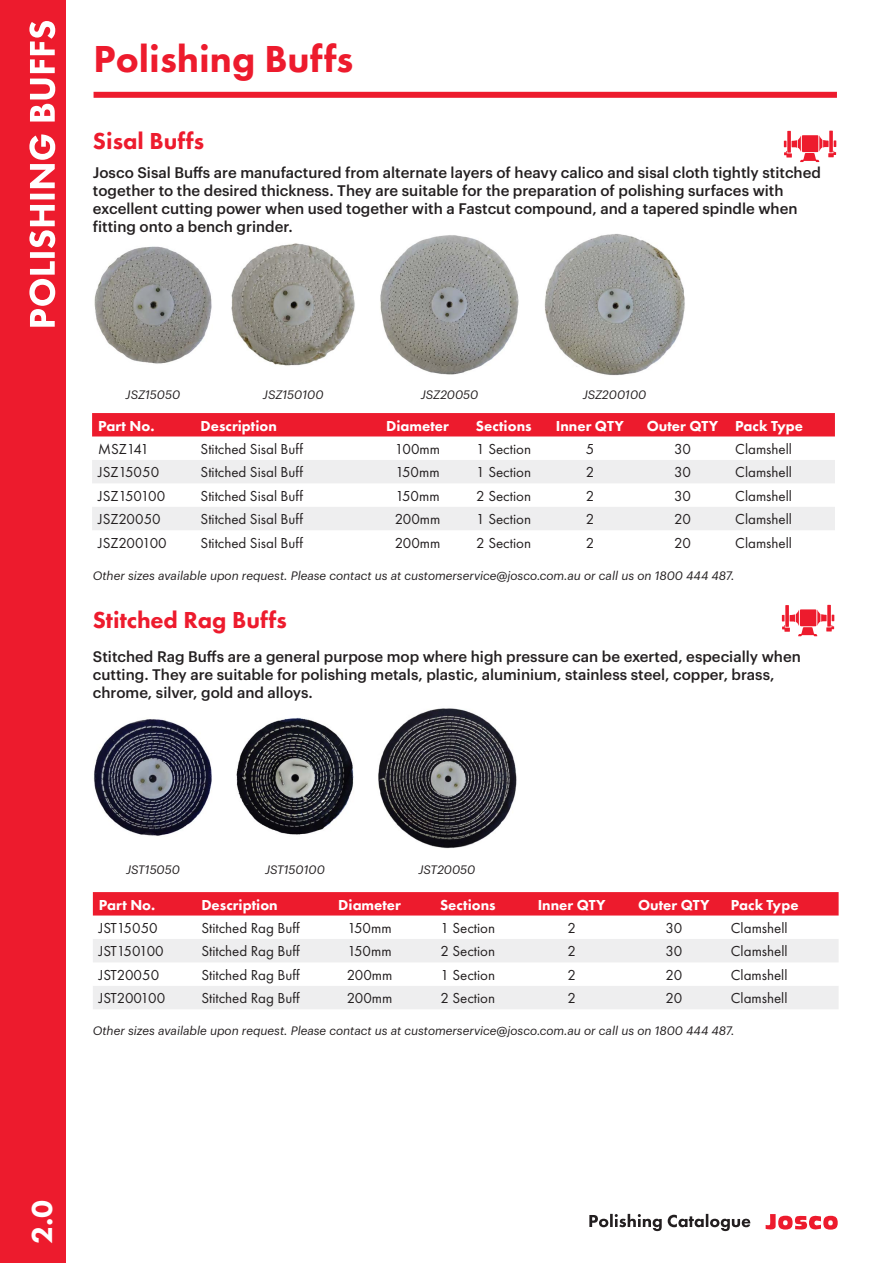
<style>
.page{position:relative;width:893px;height:1263px;background:#fff}
.page>*{position:absolute;margin:0;border:0;box-sizing:border-box;transform-origin:0 0}
.t1{font:800 39px "Futura PT";color:#ed1b2d}
.t2{font:800 30px "Futura PT";color:#fff}
.t3{font:800 24px "Futura PT";color:#ed1b2d}
.t4{font:500 15px/18px "Graphik";color:#231f20}
.t5{font:15px "Futura PT";color:#231f20}
.t6{font:800 15px "Futura PT";color:#fff}
.t7{font:15px "Futura PT";letter-spacing:-.02em;color:#231f20}
.t8{font:italic 12px "Graphik";color:#231f20}
</style>
<div class="page">
<div style="left:0;top:0;width:66px;height:1263px;background:#ed1b2d"></div>
<svg style="left:766px;top:1214px;width:72px;height:16px"></svg>
<svg style="left:589px;top:1214px;width:161px;height:17px"></svg>
<div style="left:94px;top:92px;width:743px;height:6px;background:#ed1b2d"></div>
<div style="left:92px;top:413px;width:743px;height:23px;background:#ed1b2d"></div>
<svg style="left:92px;top:460px;width:743px;height:70px;fill:#eeeeef"></svg>
<svg style="left:787px;top:131px;width:4px;height:22px"></svg>
<svg style="left:829px;top:131px;width:4px;height:21px"></svg>
<svg style="left:784px;top:135px;width:52px;height:27px"></svg>
<img style="left:231px;top:243px;width:124px;height:123px">
<img style="left:94px;top:246px;width:118px;height:118px">
<img style="left:544px;top:234px;width:141px;height:142px">
<img style="left:380px;top:235px;width:139px;height:140px">
<div style="left:93px;top:892px;width:746px;height:23px;background:#ed1b2d"></div>
<svg style="left:93px;top:939px;width:746px;height:70px;fill:#eeeeef"></svg>
<svg style="left:785px;top:605px;width:4px;height:22px"></svg>
<svg style="left:827px;top:605px;width:4px;height:22px"></svg>
<svg style="left:782px;top:609px;width:52px;height:27px"></svg>
<img style="left:236px;top:718px;width:118px;height:117px">
<img style="left:94px;top:719px;width:118px;height:117px">
<img style="left:378px;top:708px;width:139px;height:141px">
<svg style="left:29px;top:21px;width:26px;height:306px"></svg>
<h1 class="t1" style="left:94px;top:35px;width:261px">Polishing Buffs</h1>
<h3 class="t3" style="left:93px;top:126px;width:113px">Sisal Buffs</h3>
<p class="t4" style="left:93px;top:162px;width:730px">Josco Sisal Buffs are manufactured from alternate layers of heavy calico and sisal cloth tightly stitched together to the desired thickness. They are suitable for the preparation of polishing surfaces with excellent cutting power when used together with a Fastcut compound, and a tapered spindle when fitting onto a bench grinder.</p>
<p class="t8" style="left:126px;top:385px;width:56px">JSZ15050</p>
<p class="t8" style="left:263px;top:385px;width:62px">JSZ150100</p>
<p class="t8" style="left:421px;top:385px;width:59px">JSZ20050</p>
<p class="t8" style="left:583px;top:385px;width:65px">JSZ200100</p>
<p class="t6" style="left:98px;top:416px;width:58px">Part No.</p>
<p class="t6" style="left:201px;top:416px;width:78px">Description</p>
<p class="t6" style="left:386px;top:416px;width:64px">Diameter</p>
<p class="t6" style="left:476px;top:416px;width:57px">Sections</p>
<p class="t6" style="left:556px;top:416px;width:70px">Inner QTY</p>
<p class="t6" style="left:647px;top:416px;width:158px">Outer QTY Pack Type</p>
<p class="t5" style="left:98px;top:440px;width:52px">MSZ141</p>
<p class="t5" style="left:201px;top:440px;width:104px">Stitched Sisal Buff</p>
<p class="t5" style="left:395px;top:440px;width:47px">100mm</p>
<p class="t5" style="left:476px;top:440px;width:56px">1 Section</p>
<p class="t5" style="left:586px;top:440px;width:10px">5</p>
<p class="t5" style="left:674px;top:440px;width:19px">30</p>
<p class="t5" style="left:735px;top:440px;width:58px">Clamshell</p>
<p class="t5" style="left:98px;top:463px;width:63px">JSZ15050</p>
<p class="t5" style="left:201px;top:463px;width:104px">Stitched Sisal Buff</p>
<p class="t5" style="left:395px;top:463px;width:46px">150mm</p>
<p class="t5" style="left:476px;top:463px;width:56px">1 Section</p>
<p class="t5" style="left:586px;top:463px;width:10px">2</p>
<p class="t5" style="left:674px;top:463px;width:19px">30</p>
<p class="t5" style="left:735px;top:463px;width:58px">Clamshell</p>
<p class="t5" style="left:98px;top:487px;width:69px">JSZ150100</p>
<p class="t5" style="left:201px;top:487px;width:104px">Stitched Sisal Buff</p>
<p class="t5" style="left:395px;top:487px;width:46px">150mm</p>
<p class="t5" style="left:476px;top:487px;width:56px">2 Section</p>
<p class="t5" style="left:586px;top:487px;width:10px">2</p>
<p class="t5" style="left:674px;top:487px;width:19px">30</p>
<p class="t5" style="left:735px;top:487px;width:58px">Clamshell</p>
<p class="t5" style="left:98px;top:510px;width:64px">JSZ20050</p>
<p class="t5" style="left:201px;top:510px;width:104px">Stitched Sisal Buff</p>
<p class="t5" style="left:395px;top:510px;width:47px">200mm</p>
<p class="t5" style="left:476px;top:510px;width:56px">1 Section</p>
<p class="t5" style="left:586px;top:510px;width:10px">2</p>
<p class="t5" style="left:674px;top:510px;width:18px">20</p>
<p class="t5" style="left:735px;top:510px;width:58px">Clamshell</p>
<p class="t5" style="left:98px;top:534px;width:70px">JSZ200100</p>
<p class="t5" style="left:201px;top:534px;width:104px">Stitched Sisal Buff</p>
<p class="t5" style="left:395px;top:534px;width:47px">200mm</p>
<p class="t5" style="left:476px;top:534px;width:56px">2 Section</p>
<p class="t5" style="left:586px;top:534px;width:10px">2</p>
<p class="t5" style="left:674px;top:534px;width:18px">20</p>
<p class="t5" style="left:735px;top:534px;width:58px">Clamshell</p>
<p class="t8" style="left:93px;top:567px;width:643px">Other sizes available upon request. Please contact us at customerservice@josco.com.au or call us on 1800 444 487.</p>
<h3 class="t3" style="left:93px;top:605px;width:196px">Stitched Rag Buffs</h3>
<p class="t4" style="left:93px;top:646px;width:709px">Stitched Rag Buffs are a general purpose mop where high pressure can be exerted, especially when cutting. They are suitable for polishing metals, plastic, aluminium, stainless steel, copper, brass, chrome, silver, gold and alloys.</p>
<p class="t8" style="left:126px;top:860px;width:55px">JST15050</p>
<p class="t8" style="left:265px;top:860px;width:61px">JST150100</p>
<p class="t8" style="left:419px;top:860px;width:58px">JST20050</p>
<p class="t6" style="left:99px;top:895px;width:58px">Part No.</p>
<p class="t6" style="left:201px;top:895px;width:78px">Description</p>
<p class="t6" style="left:338px;top:895px;width:64px">Diameter</p>
<p class="t6" style="left:440px;top:895px;width:57px">Sections</p>
<p class="t6" style="left:538px;top:895px;width:70px">Inner QTY</p>
<p class="t6" style="left:638px;top:895px;width:73px">Outer QTY</p>
<p class="t6" style="left:731px;top:895px;width:69px">Pack Type</p>
<p class="t5" style="left:99px;top:919px;width:60px">JST15050</p>
<p class="t5" style="left:201px;top:919px;width:100px">Stitched Rag Buff</p>
<p class="t5" style="left:347px;top:919px;width:46px">150mm</p>
<p class="t5" style="left:440px;top:919px;width:56px">1 Section</p>
<p class="t5" style="left:567px;top:919px;width:10px">2</p>
<p class="t5" style="left:665px;top:919px;width:19px">30</p>
<p class="t5" style="left:731px;top:919px;width:58px">Clamshell</p>
<p class="t7" style="left:99px;top:942px;width:66px">JST150100</p>
<p class="t5" style="left:201px;top:942px;width:100px">Stitched Rag Buff</p>
<p class="t5" style="left:347px;top:942px;width:46px">150mm</p>
<p class="t5" style="left:440px;top:942px;width:56px">2 Section</p>
<p class="t5" style="left:567px;top:942px;width:10px">2</p>
<p class="t5" style="left:665px;top:942px;width:19px">30</p>
<p class="t5" style="left:731px;top:942px;width:58px">Clamshell</p>
<p class="t5" style="left:99px;top:966px;width:62px">JST20050</p>
<p class="t5" style="left:201px;top:966px;width:100px">Stitched Rag Buff</p>
<p class="t5" style="left:347px;top:966px;width:47px">200mm</p>
<p class="t5" style="left:440px;top:966px;width:56px">1 Section</p>
<p class="t5" style="left:567px;top:966px;width:10px">2</p>
<p class="t5" style="left:665px;top:966px;width:18px">20</p>
<p class="t5" style="left:731px;top:966px;width:58px">Clamshell</p>
<p class="t5" style="left:99px;top:989px;width:68px">JST200100</p>
<p class="t5" style="left:201px;top:989px;width:100px">Stitched Rag Buff</p>
<p class="t5" style="left:347px;top:989px;width:47px">200mm</p>
<p class="t5" style="left:440px;top:989px;width:56px">2 Section</p>
<p class="t5" style="left:567px;top:989px;width:10px">2</p>
<p class="t5" style="left:665px;top:989px;width:18px">20</p>
<p class="t5" style="left:731px;top:989px;width:58px">Clamshell</p>
<p class="t8" style="left:93px;top:1021px;width:643px">Other sizes available upon request. Please contact us at customerservice@josco.com.au or call us on 1800 444 487.</p>
<h2 class="t2" style="left:23px;top:1244px;width:46px;rotate:-90deg">2.0</h2>
</div>
